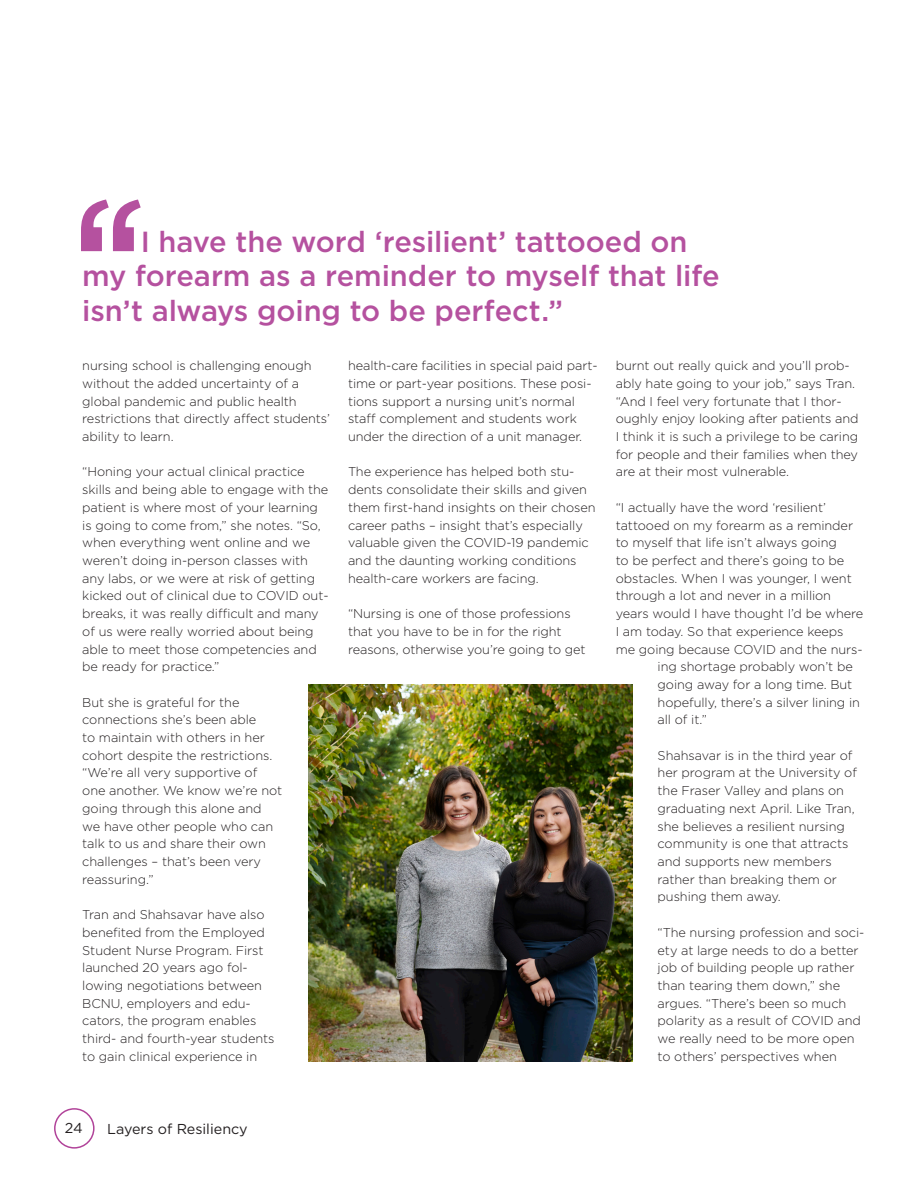
<style>
.page{position:relative;width:918px;height:1188px;background:#fff}
.page>*{position:absolute;margin:0;border:0;box-sizing:border-box;transform-origin:0 0}
._1_AR_Profile_story{font:500 29.1px/34.8px "Gotham";letter-spacing:-.005em;color:#b5519f}
._1_AR_folio{font:14.4px "Gotham";color:#231f20}
._1_AR_Body{font:300 12.75px/17.7px "Gotham";letter-spacing:-.005em;color:#231f20}
</style>
<div class="page">
<div style="left:54px;top:1108px;width:41px;height:41px;border:2px solid #b14399;border-radius:50%"></div>
<svg style="left:81px;top:199px;width:60px;height:52px"></svg>
<img style="left:308px;top:684px;width:324px;height:378px">
<p class="_1_AR_Profile_story" style="left:82px;top:223px;width:639px;text-indent:58px">I have the word ‘resilient’ tattooed on my forearm as a reminder to myself that life isn’t always going to be perfect.”</p>
<p class="_1_AR_Body" style="left:348px;top:356px;width:251px">health-care facilities in special paid part&shy;time or part-year positions. These posi&shy;tions support a nursing unit’s normal staff complement and students work under the direction of a unit manager.</p>
<p class="_1_AR_Body" style="left:348px;top:463px;width:249px">The experience has helped both stu&shy;dents consolidate their skills and given them first-hand insights on their chosen career paths – insight that’s especially valuable given the COVID-19 pandemic and the daunting working conditions health-care workers are facing.</p>
<p class="_1_AR_Body" style="left:348px;top:604px;width:239px">“Nursing is one of those professions that you have to be in for the right reasons, otherwise you’re going to get</p>
<p class="_1_AR_Body" style="left:82px;top:356px;width:249px">nursing school is challenging enough without the added uncertainty of a global pandemic and public health restrictions that directly affect students’ ability to learn.</p>
<p class="_1_AR_Body" style="left:82px;top:463px;width:248px">“Honing your actual clinical practice skills and being able to engage with the patient is where most of your learning is going to come from,” she notes. “So, when everything went online and we weren’t doing in-person classes with any labs, or we were at risk of getting kicked out of clinical due to COVID out&shy;breaks, it was really difficult and many of us were really worried about being able to meet those competencies and be ready for practice.”</p>
<p class="_1_AR_Body" style="left:82px;top:693px;width:202px">But she is grateful for the connections she’s been able<br>to maintain with others in her cohort despite the restrictions. “We’re all very supportive of one another. We know we’re not going through this alone and we have other people who can talk to us and share their own challenges – that’s been very reassuring.”</p>
<p class="_1_AR_Body" style="left:82px;top:905px;width:194px">Tran and Shahsavar have also benefited from the Employed<br>Student Nurse Program. First launched 20 years ago fol&shy;lowing negotiations between<br>BCNU, employers and edu&shy;cators, the program enables third- and fourth-year students to gain clinical experience in</p>
<p class="_1_AR_Body" style="left:616px;top:356px;width:244px">burnt out really quick and you’ll prob&shy;ably hate going to your job,” says Tran. “And I feel very fortunate that I thor&shy;oughly enjoy looking after patients and I think it is such a privilege to be caring for people and their families when they are at their most vulnerable.</p>
<p class="_1_AR_Body" style="left:616px;top:498px;width:212px">“I actually have the word ‘resilient’</p>
<p class="_1_AR_Body" style="left:616px;top:516px;width:239px">tattooed on my forearm as a reminder</p>
<p class="_1_AR_Body" style="left:616px;top:534px;width:223px">to myself that life isn’t always going</p>
<p class="_1_AR_Body" style="left:616px;top:551px;width:230px">to be perfect and there’s going to be</p>
<p class="_1_AR_Body" style="left:616px;top:569px;width:238px">obstacles. When I was younger, I went</p>
<p class="_1_AR_Body" style="left:616px;top:587px;width:217px">through a lot and never in a million</p>
<p class="_1_AR_Body" style="left:616px;top:604px;width:249px">years would I have thought I’d be where</p>
<p class="_1_AR_Body" style="left:616px;top:622px;width:229px">I am today. So that experience keeps</p>
<p class="_1_AR_Body" style="left:616px;top:640px;width:249px">me going because COVID and the nurs-</p>
<p class="_1_AR_Body" style="left:658px;top:658px;width:197px">ing shortage probably won’t be</p>
<p class="_1_AR_Body" style="left:658px;top:675px;width:196px">going away for a long time. But</p>
<p class="_1_AR_Body" style="left:658px;top:693px;width:204px">hopefully, there’s a silver lining in</p>
<p class="_1_AR_Body" style="left:658px;top:711px;width:51px">all of it.”</p>
<p class="_1_AR_Body" style="left:658px;top:746px;width:201px">Shahsavar is in the third year of her program at the University of the Fraser Valley and plans on graduating next April. Like Tran, she believes a resilient nursing community is one that attracts and supports new members rather than breaking them or pushing them away.</p>
<p class="_1_AR_Body" style="left:658px;top:923px;width:208px">“The nursing profession and soci&shy;ety at large needs to do a better job of building people up rather than tearing them down,” she argues. “There’s been so much polarity as a result of COVID and we really need to be more open to others’ perspectives when</p>
<p class="_1_AR_folio" style="left:65px;top:1119px;width:19px">24</p>
<p class="_1_AR_folio" style="left:107px;top:1120px;width:142px">Layers of Resiliency</p>
</div>
